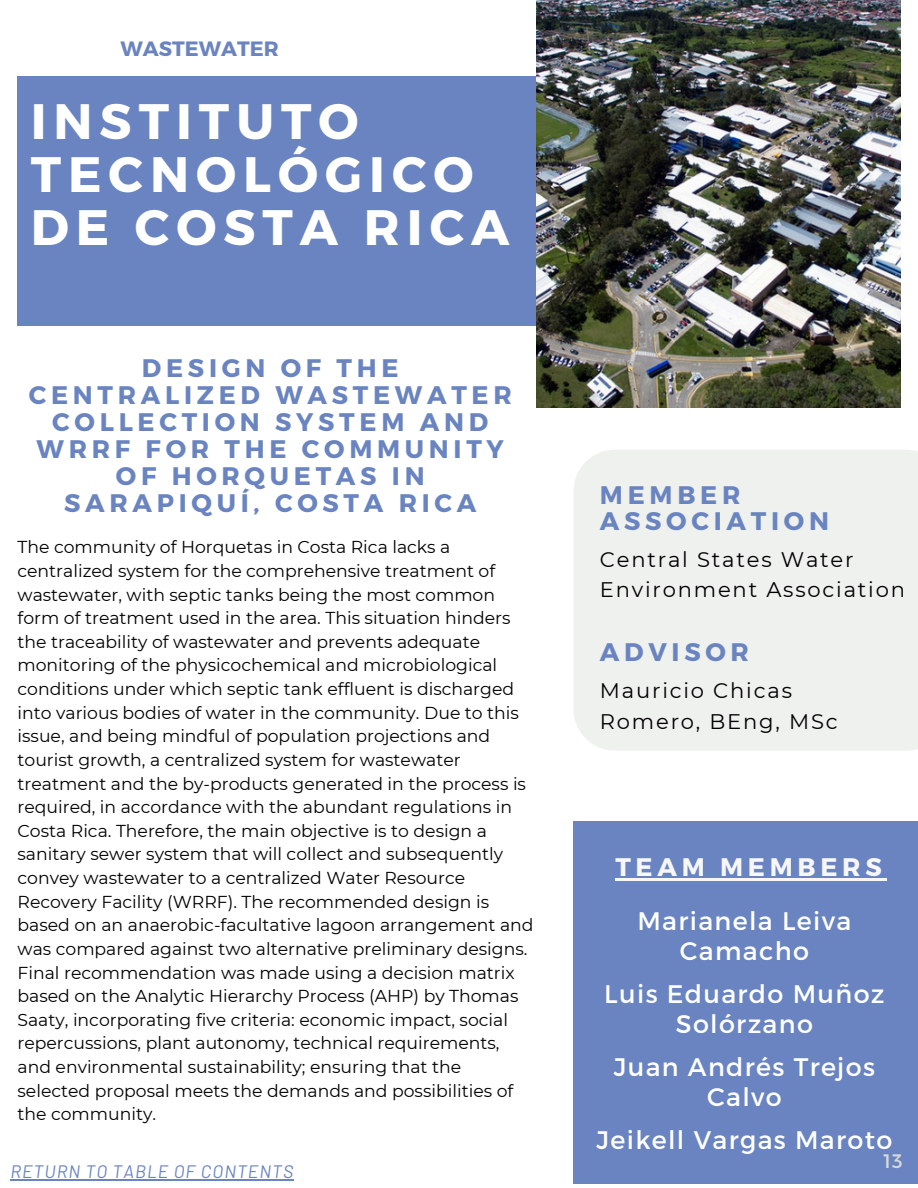
<style>
.page{position:relative;width:918px;height:1188px;background:#fff}
.page>*{position:absolute;margin:0;border:0;box-sizing:border-box;transform-origin:0 0}
.t1{font:700 49.8px/52.8px "Montserrat";letter-spacing:.14em;color:#fff}
.t2{font:700 25.35px/27px "Montserrat";letter-spacing:.185em;color:#6984c0;text-align:center}
.t3{font:25.35px/30.3px "Montserrat";letter-spacing:.055em;color:#fff;text-align:center}
.t4{font:700 25.35px "Montserrat";letter-spacing:.185em;color:#f7f7f7}
.t5{font:21.15px/30.3px "Montserrat";letter-spacing:.085em;color:#000}
.t6{font:700 20.7px "Montserrat";color:#6984c0}
.t7{font:19.5px "Montserrat";color:#d8dcd8}
.t8{font:italic 18px "Barlow";letter-spacing:.055em;color:#6984c0}
.t9{font:17.25px/23.7px "Montserrat";color:#000}
</style>
<div class="page">
<div style="left:18px;top:77px;width:599px;height:249px;background:#6984c0"></div>
<img style="left:537px;top:0;width:363px;height:407px">
<div style="left:574px;top:450px;width:344px;height:301px;background:#eff1ef"></div>
<div style="left:573px;top:822px;width:345px;height:362px;background:#6984c0"></div>
<hr style="left:615px;top:878px;width:271px;height:3px;background:#f7f7f7">
<hr style="left:10px;top:1179px;width:284px;height:1px;background:#6984c0">
<h1 class="t6" style="left:120px;top:35px;width:160px">WASTEWATER</h1>
<h4 class="t1" style="left:31px;top:93px;width:480px">INSTITUTO<br>TECNOLÓGICO<br>DE COSTA RICA</h4>
<h2 class="t2" style="left:29px;top:353px;width:485px">DESIGN OF THE<br>CENTRALIZED WASTEWATER<br>COLLECTION SYSTEM AND<br>WRRF FOR THE COMMUNITY<br>OF HORQUETAS IN<br>SARAPIQUÍ, COSTA RICA</h2>
<p class="t9" style="left:18px;top:535px;width:518px">The community of Horquetas in Costa Rica lacks a centralized system for the comprehensive treatment of wastewater, with septic tanks being the most common form of treatment used in the area. This situation hinders the traceability of wastewater and prevents adequate monitoring of the physicochemical and microbiological conditions under which septic tank effluent is discharged into various bodies of water in the community. Due to this issue, and being mindful of population projections and tourist growth, a centralized system for wastewater treatment and the by-products generated in the process is required, in accordance with the abundant regulations in Costa Rica. Therefore, the main objective is to design a sanitary sewer system that will collect and subsequently convey wastewater to a centralized Water Resource Recovery Facility (WRRF). The recommended design is based on an anaerobic-facultative lagoon arrangement and was compared against two alternative preliminary designs.<br>Final recommendation was made using a decision matrix based on the Analytic Hierarchy Process (AHP) by Thomas Saaty, incorporating five criteria: economic impact, social repercussions, plant autonomy, technical requirements, and environmental sustainability; ensuring that the selected proposal meets the demands and possibilities of the community.</p>
<h6 class="t8" style="left:10px;top:1160px;width:284px">RETURN TO TABLE OF CONTENTS</h6>
<h2 class="t2" style="left:600px;top:480px;width:231px;line-height:26.4px;text-align:left">MEMBER<br>ASSOCIATION</h2>
<h5 class="t5" style="left:600px;top:544px;width:307px">Central States Water<br>Environment Association</h5>
<h2 class="t2" style="left:600px;top:637px;width:151px">ADVISOR</h2>
<h5 class="t5" style="left:600px;top:676px;width:239px">Mauricio Chicas<br>Romero, BEng, MSc</h5>
<h3 class="t4" style="left:615px;top:851px;width:268px">TEAM MEMBERS</h3>
<h2 class="t3" style="left:637px;top:904px;width:215px">Marianela Leiva<br>Camacho</h2>
<h3 class="t3" style="left:604px;top:978px;width:282px">Luis Eduardo Muñoz<br>Solórzano</h3>
<h3 class="t3" style="left:614px;top:1050px;width:263px">Juan Andrés Trejos<br>Calvo</h3>
<h3 class="t3" style="left:597px;top:1124px;width:297px">Jeikell Vargas Maroto</h3>
<p class="t7" style="left:884px;top:1148px;width:21px">13</p>
</div>
